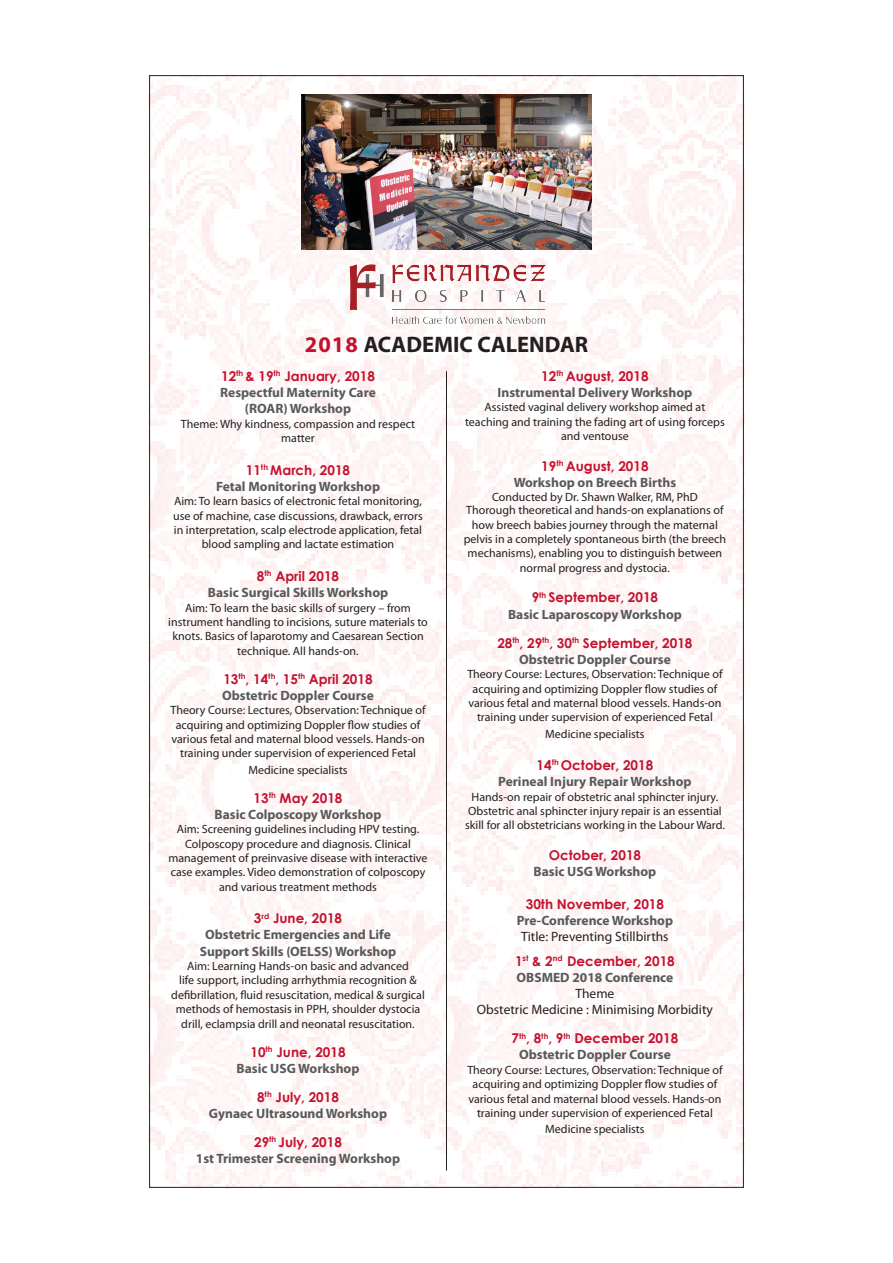
<style>
.page{position:relative;width:893px;height:1263px;background:#fff}
.page>*{position:absolute;margin:0;border:0;box-sizing:border-box;transform-origin:0 0}
.t1{font:700 22.5px "Myriad Pro";color:#231f20}
.t2{font:700 13.5px/16.2px "Myriad Pro";color:#58595b;text-align:center}
.t3{font:700 13.5px "Century Gothic";color:#c4122f}
.t4{font:13.5px "Myriad Pro";color:#231f20}
.t5{font:12px/14.4px "Myriad Pro";color:#231f20;text-align:center}
.s1{color:#c4122f}
.s2{font-family:"Century Gothic";color:#c4122f}
</style>
<div class="page">
<img style="left:151px;top:77px;width:591px;height:1109px">
<img style="left:342px;top:259px;width:209px;height:71px">
<img style="left:302px;top:94px;width:289px;height:155px">
<hr style="left:446px;top:371px;width:1px;height:799px;background:#231f20">
<p class="t1" style="left:305px;top:329px;width:285px"><span class="s1">2018</span> ACADEMIC CALENDAR</p>
<p class="t3" style="left:221px;top:366px;width:155px">12<sup>th</sup> &amp; 19<sup>th</sup> January, 2018</p>
<p class="t2" style="left:220px;top:384px;width:157px">Respectful Maternity Care</p>
<p class="t2" style="left:245px;top:400px;width:108px">(ROAR) Workshop</p>
<p class="t5" style="left:181px;top:416px;width:236px">Theme: Why kindness, compassion and respect matter</p>
<p class="t3" style="left:246px;top:459px;width:106px">11<sup>th</sup> March, 2018</p>
<p class="t2" style="left:216px;top:478px;width:166px">Fetal Monitoring Workshop</p>
<p class="t5" style="left:173px;top:494px;width:251px">Aim: To learn basics of electronic fetal monitoring, use of machine, case discussions, drawback, errors in interpretation, scalp electrode application, fetal blood sampling and lactate estimation</p>
<p class="t3" style="left:257px;top:566px;width:84px">8<sup>th</sup> April 2018</p>
<p class="t2" style="left:208px;top:584px;width:182px">Basic Surgical Skills Workshop</p>
<p class="t5" style="left:168px;top:600px;width:261px">Aim: To learn the basic skills of surgery – from instrument handling to incisions, suture materials to knots. Basics of laparotomy and Caesarean Section technique. All hands-on.</p>
<p class="t3" style="left:223px;top:668px;width:151px">13<sup>th</sup>, 14<sup>th</sup>, 15<sup>th</sup> April 2018</p>
<p class="t2" style="left:222px;top:687px;width:153px">Obstetric Doppler Course</p>
<p class="t5" style="left:170px;top:703px;width:257px">Theory Course: Lectures, Observation: Technique of acquiring and optimizing Doppler flow studies of various fetal and maternal blood vessels. Hands-on training under supervision of experienced Fetal</p>
<p class="t5" style="left:248px;top:762px;width:101px">Medicine specialists</p>
<p class="t3" style="left:254px;top:787px;width:90px">13<sup>th</sup> May 2018</p>
<p class="t2" style="left:215px;top:806px;width:168px">Basic Colposcopy Workshop</p>
<p class="t5" style="left:168px;top:822px;width:261px">Aim: Screening guidelines including HPV testing.<br>Colposcopy procedure and diagnosis. Clinical management of preinvasive disease with interactive case examples. Video demonstration of colposcopy and various treatment methods</p>
<p class="t3" style="left:254px;top:908px;width:90px">3<sup>rd</sup> June, 2018</p>
<p class="t2" style="left:200px;top:926px;width:198px">Obstetric Emergencies and Life<br>Support Skills (OELSS) Workshop</p>
<p class="t5" style="left:171px;top:959px;width:255px">Aim: Learning Hands-on basic and advanced<br>life support, including arrhythmia recognition &amp; defibrillation, fluid resuscitation, medical &amp; surgical methods of hemostasis in PPH, shoulder dystocia drill, eclampsia drill and neonatal resuscitation.</p>
<p class="t2" style="left:237px;top:1043px;width:124px"><span class="s2">10</span><sup>th</sup> <span class="s2">June, 2018<br></span>Basic USG Workshop</p>
<p class="t3" style="left:257px;top:1086px;width:83px">8<sup>th</sup> July, 2018</p>
<p class="t2" style="left:209px;top:1105px;width:180px">Gynaec Ultrasound Workshop</p>
<p class="t3" style="left:254px;top:1132px;width:89px">29<sup>th</sup> July, 2018</p>
<p class="t2" style="left:196px;top:1150px;width:206px">1st Trimester Screening Workshop</p>
<p class="t3" style="left:541px;top:366px;width:109px">12<sup>th</sup> August, 2018</p>
<p class="t2" style="left:498px;top:384px;width:196px">Instrumental Delivery Workshop</p>
<p class="t5" style="left:465px;top:400px;width:261px">Assisted vaginal delivery workshop aimed at teaching and training the fading art of using forceps and ventouse</p>
<p class="t3" style="left:541px;top:456px;width:109px">19<sup>th</sup> August, 2018</p>
<p class="t2" style="left:514px;top:474px;width:164px">Workshop on Breech Births</p>
<p class="t5" style="left:492px;top:490px;width:207px">Conducted by Dr. Shawn Walker, RM, PhD</p>
<p class="t5" style="left:464px;top:503px;width:264px">Thorough theoretical and hands-on explanations of how breech babies journey through the maternal pelvis in a completely spontaneous birth (the breech mechanisms), enabling you to distinguish between normal progress and dystocia.</p>
<p class="t3" style="left:532px;top:587px;width:128px">9<sup>th</sup> September, 2018</p>
<p class="t2" style="left:508px;top:605px;width:175px">Basic Laparoscopy Workshop</p>
<p class="t3" style="left:497px;top:632px;width:197px">28<sup>th</sup>, 29<sup>th</sup>, 30<sup>th</sup> September, 2018</p>
<p class="t2" style="left:519px;top:651px;width:153px">Obstetric Doppler Course</p>
<p class="t5" style="left:467px;top:667px;width:257px">Theory Course: Lectures, Observation: Technique of acquiring and optimizing Doppler flow studies of various fetal and maternal blood vessels. Hands-on training under supervision of experienced Fetal</p>
<p class="t5" style="left:545px;top:726px;width:101px">Medicine specialists</p>
<p class="t3" style="left:537px;top:755px;width:118px">14<sup>th</sup> October, 2018</p>
<p class="t2" style="left:498px;top:773px;width:195px">Perineal Injury Repair Workshop</p>
<p class="t5" style="left:465px;top:789px;width:261px">Hands-on repair of obstetric anal sphincter injury.<br>Obstetric anal sphincter injury repair is an essential skill for all obstetricians working in the Labour Ward.</p>
<p class="t2" style="left:533px;top:847px;width:124px"><span class="s2">October, 2018<br></span>Basic USG Workshop</p>
<p class="t3" style="left:526px;top:893px;width:140px">30th November, 2018</p>
<p class="t2" style="left:517px;top:912px;width:158px">Pre-Conference Workshop</p>
<p class="t4" style="left:521px;top:928px;width:149px">Title: Preventing Stillbirths</p>
<p class="t3" style="left:515px;top:950px;width:161px">1<sup>st</sup> &amp; 2<sup>nd</sup> December, 2018</p>
<p class="t2" style="left:517px;top:969px;width:158px">OBSMED 2018 Conference</p>
<p class="t4" style="left:575px;top:985px;width:40px">Theme</p>
<p class="t4" style="left:477px;top:1001px;width:237px">Obstetric Medicine : Minimising Morbidity</p>
<p class="t3" style="left:512px;top:1028px;width:168px">7<sup>th</sup>, 8<sup>th</sup>, 9<sup>th</sup> December 2018</p>
<p class="t2" style="left:519px;top:1046px;width:153px">Obstetric Doppler Course</p>
<p class="t5" style="left:467px;top:1062px;width:257px">Theory Course: Lectures, Observation: Technique of acquiring and optimizing Doppler flow studies of various fetal and maternal blood vessels. Hands-on training under supervision of experienced Fetal</p>
<p class="t5" style="left:545px;top:1122px;width:101px">Medicine specialists</p>
</div>
